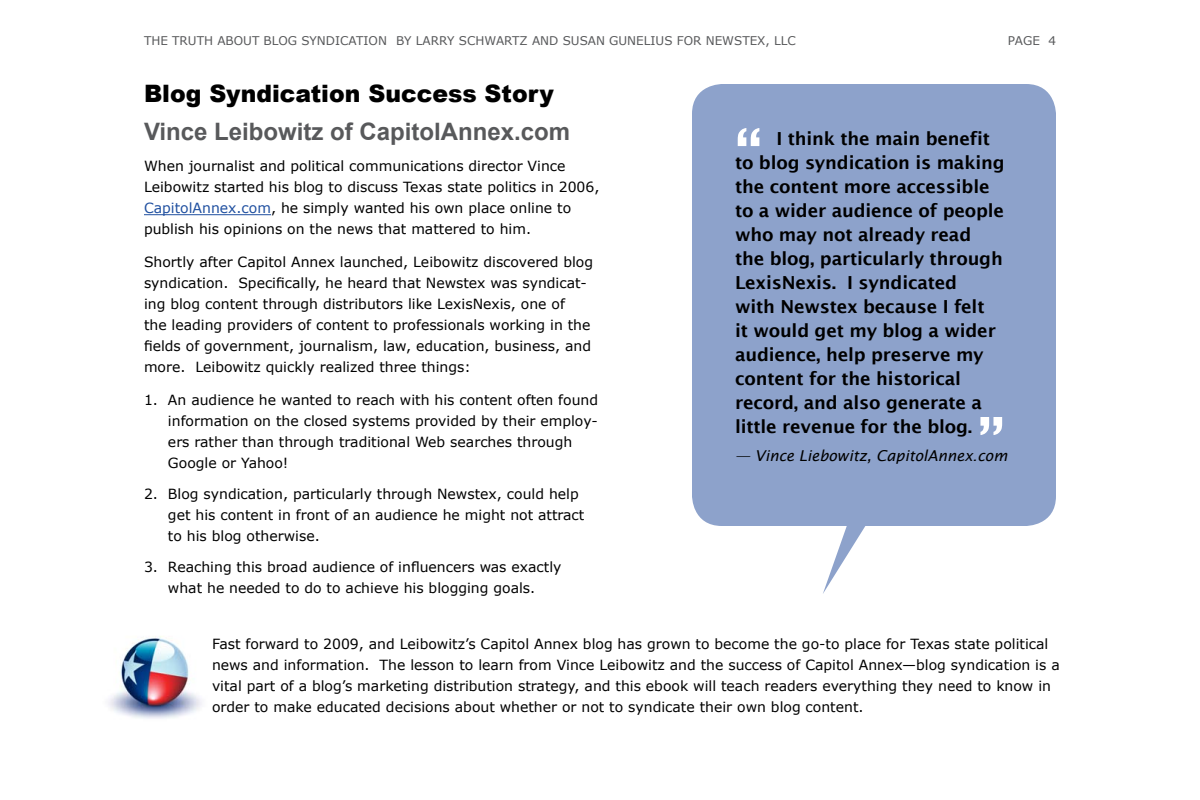
<style>
.page{position:relative;width:1200px;height:800px;background:#fff}
.page>*{position:absolute;margin:0;border:0;box-sizing:border-box;transform-origin:0 0}
.t1{font:600 60px "Lucida Sans";color:#fff}
.t2{font:700 24px "Arial";color:#58595b}
.t3{font:900 24px "Arial";color:#000}
.t4{font:600 18px/24px "Lucida Sans";letter-spacing:-.01em;color:#000}
.t5{font:italic 15px "Lucida Sans";color:#000}
.t6{font:14px/21px "Verdana";color:#000}
.t7{font:12px "Verdana";color:#58595b}
.s1{color:#2050a0}
</style>
<div class="page">
<svg style="left:692px;top:84px;width:364px;height:510px;background:#9caed1"></svg>
<hr style="left:144px;top:214px;width:127px;height:1px;background:#2050a0">
<img style="left:108px;top:636px;width:94px;height:83px">
<p class="t7" style="left:144px;top:33px;width:235px">the truth abo ut blog syndicationb</p>
<p class="t7" style="left:404px;top:33px;width:393px">y Larry Schwartz and susan gun elius fo r n ewstex, llc</p>
<p class="t7" style="left:1008px;top:33px;width:50px">page 4</p>
<h2 class="t3" style="left:144px;top:76px;width:411px">Blog Syndication Success Story</h2>
<h2 class="t2" style="left:144px;top:116px;width:428px">Vince Leibowitz of CapitolAnnex.com</h2>
<p class="t6" style="left:144px;top:156px;width:457px">When journalist and political communications director Vince Leibowitz started his blog to discuss Texas state politics in 2006, <span class="s1">CapitolAnnex.com</span>, he simply wanted his own place online to publish his opinions on the news that mattered to him.</p>
<p class="t6" style="left:144px;top:252px;width:451px">Shortly after Capitol Annex launched, Leibowitz discovered blog syndication. Specifically, he heard that Newstex was syndicat&shy;ing blog content through distributors like LexisNexis, one of<br>the leading providers of content to professionals working in the fields of government, journalism, law, education, business, and more. Leibowitz quickly realized three things:</p>
<p class="t6" style="left:168px;top:390px;width:432px;text-indent:-24px">1. An audience he wanted to reach with his content often found information on the closed systems provided by their employ&shy;ers rather than through traditional Web searches through Google or Yahoo!</p>
<p class="t6" style="left:168px;top:484px;width:418px;text-indent:-24px">2. Blog syndication, particularly through Newstex, could help get his content in front of an audience he might not attract to his blog otherwise.</p>
<p class="t6" style="left:144px;top:557px;width:419px;text-align:center">3. Reaching this broad audience of influencers was exactly what he needed to do to achieve his blogging goals.</p>
<h1 class="t1" style="left:735px;top:119px;width:29px">“</h1>
<p class="t4" style="left:735px;top:127px;width:271px;text-indent:41px">I think the main benefit to blog syndication is making the content more accessible to a wider audience of people who may not already read the blog, particularly through<br>LexisNexis. I syndicated<br>with Newstex because I felt<br>it would get my blog a wider audience, help preserve my content for the historical record, and also generate a little revenue for the blog.</p>
<p class="t5" style="left:735px;top:447px;width:274px">— Vince Liebowitz, CapitolAnnex.com</p>
<h1 class="t1" style="left:978px;top:408px;width:29px">”</h1>
<p class="t6" style="left:212px;top:633px;width:849px">Fast forward to 2009, and Leibowitz’s Capitol Annex blog has grown to become the go-to place for Texas state political news and information. The lesson to learn from Vince Leibowitz and the success of Capitol Annex—blog syndication is a vital part of a blog’s marketing distribution strategy, and this ebook will teach readers everything they need to know in order to make educated decisions about whether or not to syndicate their own blog content.</p>
</div>
